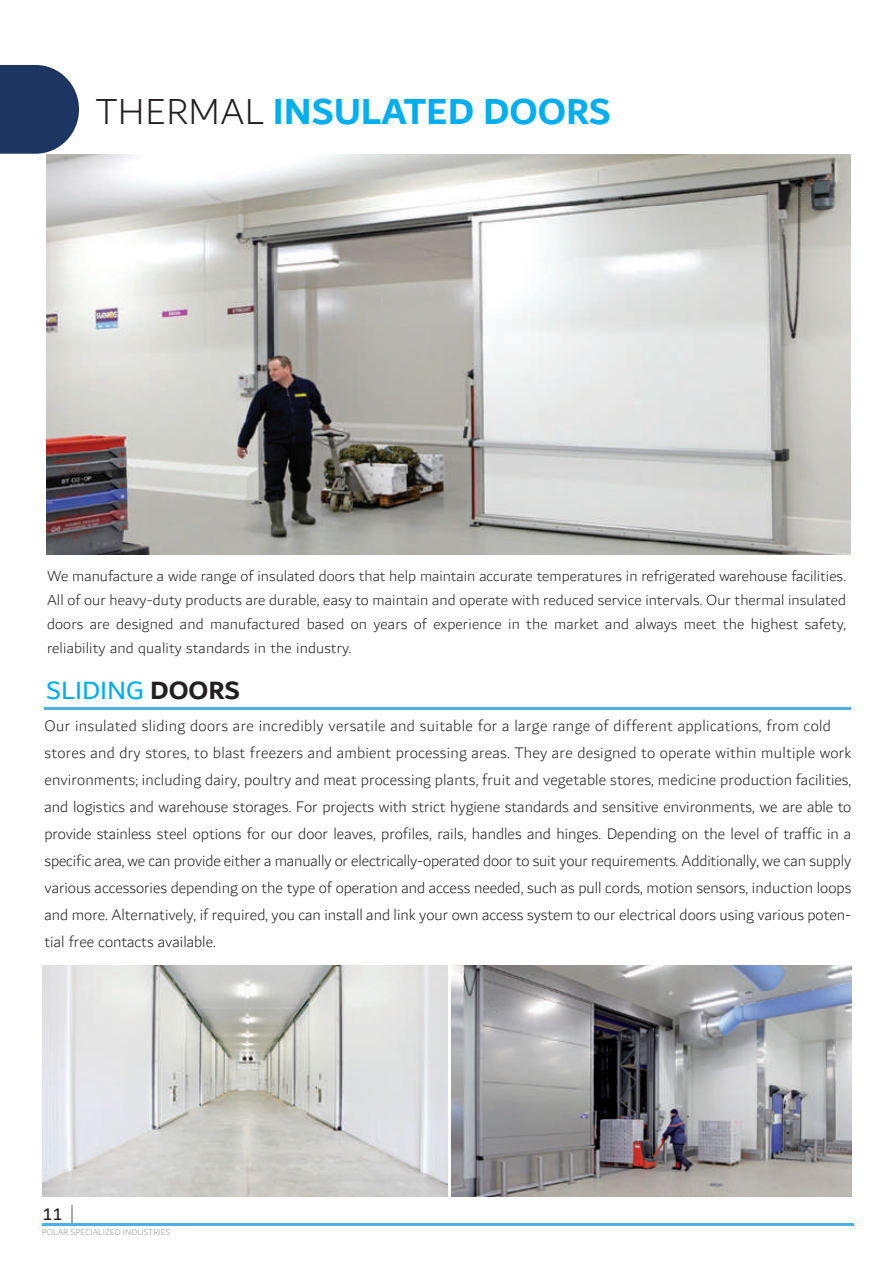
<style>
.page{position:relative;width:893px;height:1263px;background:#fff}
.page>*{position:absolute;margin:0;border:0;box-sizing:border-box;transform-origin:0 0}
.t1{font:700 39px "Dubai";color:#00aeef}
.t2{font:27px "Dubai";color:#00aeef}
.t3{font:18px "Dubai";color:#231f20}
.t4{font:300 16.5px/27px "Dubai";color:#231f20}
.t5{font:300 15.75px/24px "Dubai";letter-spacing:.01em;color:#231f20;text-align:justify}
.t6{font:300 9px "Dubai";color:#939598}
.s1{font-weight:300;color:#231f20}
.s2{font-weight:700;color:#231f20}
</style>
<div class="page">
<hr style="left:44px;top:707px;width:806px;height:2px;background:#4eb1e4">
<img style="left:47px;top:155px;width:804px;height:400px">
<svg style="left:0;top:65px;width:79px;height:89px;background:#384d74"></svg>
<svg style="left:71px;top:1205px;width:2px;height:17px"></svg>
<hr style="left:42px;top:1223px;width:811px;height:3px;background:#4eb1e4">
<img style="left:43px;top:965px;width:404px;height:231px">
<img style="left:452px;top:965px;width:400px;height:231px">
<h1 class="t1" style="left:95px;top:87px;width:517px"><span class="s1">THERMAL</span> INSULATED DOORS</h1>
<p class="t5" style="left:47px;top:564px;width:801px">We manufacture a wide range of insulated doors that help maintain accurate temperatures in refrigerated warehouse facilities.<br>All of our heavy-duty products are durable, easy to maintain and operate with reduced service intervals. Our thermal insulated doors are designed and manufactured based on years of experience in the market and always meet the highest safety, reliability and quality standards in the industry.</p>
<h2 class="t2" style="left:46px;top:674px;width:196px">SLIDING <span class="s2">DOORS</span></h2>
<p class="t4" style="left:45px;top:713px;width:808px">Our insulated sliding doors are incredibly versatile and suitable for a large range of different applications, from cold stores and dry stores, to blast freezers and ambient processing areas. They are designed to operate within multiple work environments; including dairy, poultry and meat processing plants, fruit and vegetable stores, medicine production facilities, and logistics and warehouse storages. For projects with strict hygiene standards and sensitive environments, we are able to provide stainless steel options for our door leaves, profiles, rails, handles and hinges. Depending on the level of traffic in a specific area, we can provide either a manually or electrically-operated door to suit your requirements. Additionally, we can supply various accessories depending on the type of operation and access needed, such as pull cords, motion sensors, induction loops and more. Alternatively, if required, you can install and link your own access system to our electrical doors using various poten&shy;tial free contacts available.</p>
<p class="t3" style="left:43px;top:1203px;width:21px">11</p>
<p class="t6" style="left:42px;top:1225px;width:130px">POLAR SPECIALIZED INDUSTRIES</p>
</div>
